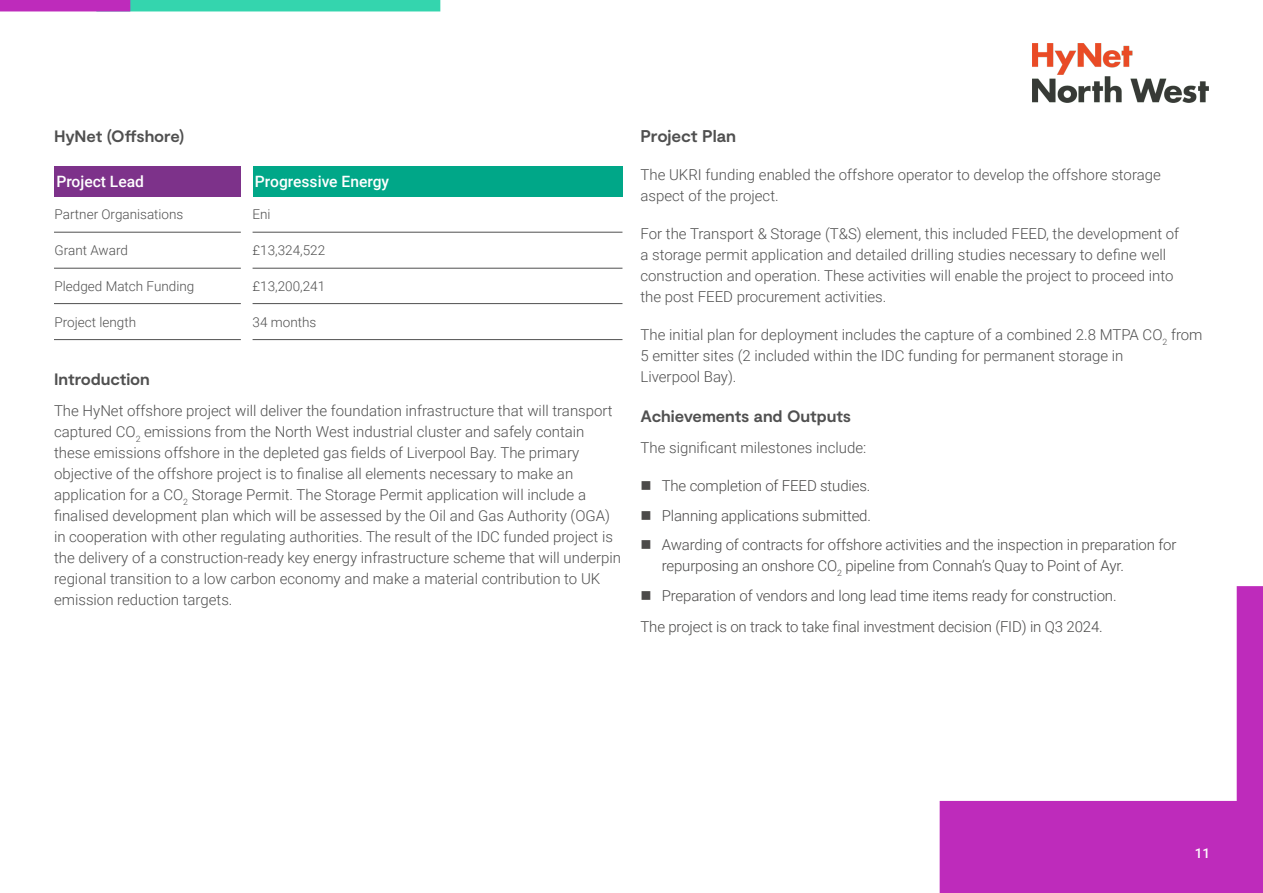
<style>
.page{position:relative;width:1263px;height:893px;background:#fff}
.page>*{position:absolute;margin:0;border:0;box-sizing:border-box;transform-origin:0 0}
.t1{font:700 16.95px "Moderat";letter-spacing:-.01em;color:#505050}
.t2{font:700 16.5px "Moderat";letter-spacing:-.005em;color:#505050}
.t3{font:500 15.6px "Roboto";color:#fff}
.t4{font:300 15px/21px "Roboto";color:#505050}
.t5{font:300 15px/29.5px "Roboto";letter-spacing:-.01em;color:#4b4a49}
.t6{font:300 13.5px "Roboto";color:#505050}
.t7{font:500 13.5px "Roboto";color:#fdfdfd}
</style>
<div class="page">
<svg style="left:940px;top:586px;width:323px;height:307px"></svg>
<svg style="left:0;top:0;width:440px;height:11px;background:#5ca2b1"></svg>
<img style="left:1033px;top:43px;width:176px;height:60px">
<div style="left:54px;top:166px;width:187px;height:30px;background:#7d328a"></div>
<div style="left:253px;top:166px;width:369px;height:30px;background:#00a788"></div>
<hr style="left:54px;top:232px;width:187px;height:1px;background:#505050">
<hr style="left:253px;top:232px;width:369px;height:1px;background:#505050">
<hr style="left:54px;top:268px;width:187px;height:1px;background:#505050">
<hr style="left:253px;top:268px;width:369px;height:1px;background:#505050">
<hr style="left:54px;top:303px;width:187px;height:1px;background:#505050">
<hr style="left:253px;top:303px;width:369px;height:1px;background:#505050">
<hr style="left:54px;top:339px;width:187px;height:1px;background:#505050">
<hr style="left:253px;top:339px;width:369px;height:1px;background:#505050">
<p class="t2" style="left:54px;top:126px;width:132px">HyNet (Offshore)</p>
<p class="t3" style="left:56px;top:171px;width:89px">Project Lead</p>
<p class="t3" style="left:255px;top:171px;width:136px">Progressive Energy</p>
<p class="t6" style="left:55px;top:205px;width:130px">Partner Organisations</p>
<p class="t6" style="left:253px;top:205px;width:20px">Eni</p>
<p class="t6" style="left:55px;top:241px;width:75px">Grant Award</p>
<p class="t6" style="left:253px;top:241px;width:74px">£13,324,522</p>
<p class="t6" style="left:55px;top:277px;width:141px">Pledged Match Funding</p>
<p class="t6" style="left:253px;top:277px;width:74px">£13,200,241</p>
<p class="t6" style="left:55px;top:312px;width:83px">Project length</p>
<p class="t6" style="left:253px;top:312px;width:65px">34 months</p>
<p class="t2" style="left:54px;top:369px;width:97px">Introduction</p>
<p class="t4" style="left:54px;top:400px;width:569px">The HyNet offshore project will deliver the foundation infrastructure that will transport captured CO<sub>2</sub> emissions from the North West industrial cluster and safely contain these emissions offshore in the depleted gas fields of Liverpool Bay. The primary objective of the offshore project is to finalise all elements necessary to make an application for a CO<sub>2</sub> Storage Permit. The Storage Permit application will include a finalised development plan which will be assessed by the Oil and Gas Authority (OGA) in cooperation with other regulating authorities. The result of the IDC funded project is the delivery of a construction-ready key energy infrastructure scheme that will underpin regional transition to a low carbon economy and make a material contribution to UK emission reduction targets.</p>
<p class="t1" style="left:640px;top:126px;width:97px">Project Plan</p>
<p class="t4" style="left:640px;top:164px;width:522px">The UKRI funding enabled the offshore operator to develop the offshore storage aspect of the project.</p>
<p class="t4" style="left:640px;top:223px;width:540px">For the Transport &amp; Storage (T&amp;S) element, this included FEED, the development of a storage permit application and detailed drilling studies necessary to define well construction and operation. These activities will enable the project to proceed into the post FEED procurement activities.</p>
<p class="t4" style="left:640px;top:324px;width:564px">The initial plan for deployment includes the capture of a combined 2.8 MTPA CO<sub>2</sub> from<br>5 emitter sites (2 included within the IDC funding for permanent storage in<br>Liverpool Bay).</p>
<p class="t2" style="left:640px;top:406px;width:212px">Achievements and Outputs</p>
<p class="t4" style="left:640px;top:437px;width:227px">The significant milestones include:</p>
<p class="t5" style="left:662px;top:470px;width:516px">The completion of FEED studies.<br>Planning applications submitted.<br>Awarding of contracts for offshore activities and the inspection in preparation for</p>
<p class="t5" style="left:662px;top:550px;width:464px">repurposing an onshore CO<sub>2</sub> pipeline from Connah’s Quay to Point of Ayr.<br>Preparation of vendors and long lead time items ready for construction.</p>
<p class="t5" style="left:640px;top:611px;width:464px">The project is on track to take final investment decision (FID) in Q3 2024.</p>
<p class="t7" style="left:1195px;top:844px;width:17px">11</p>
</div>
